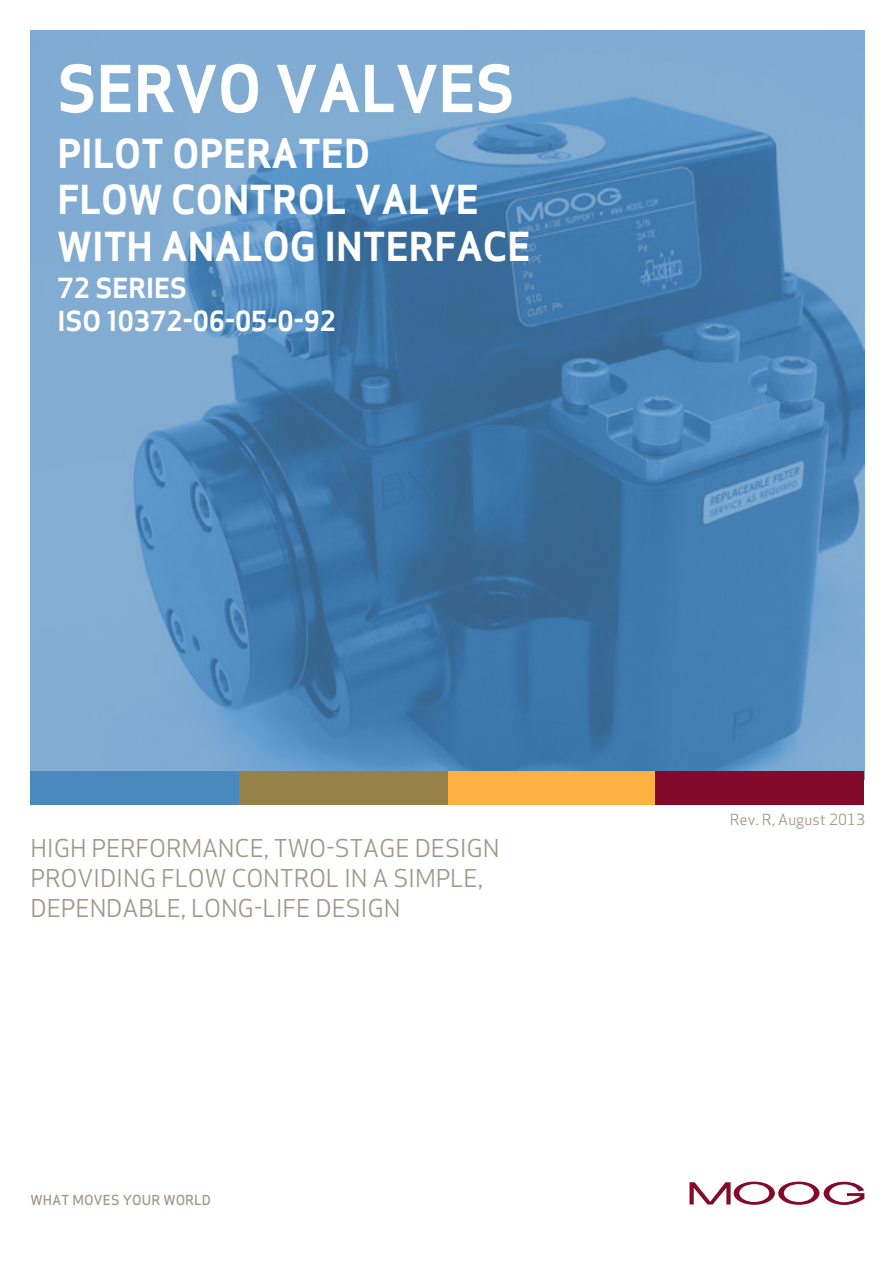
<style>
.page{position:relative;width:893px;height:1263px;background:#fff}
.page>*{position:absolute;margin:0;border:0;box-sizing:border-box;transform-origin:0 0}
.t1{font:63px "Apex Sans Bold C";color:#fff}
.t2{font:39px "Apex Sans Bold C";color:#fff}
.t3{font:27px "Apex Sans Bold C";color:#fff}
.t4{font:24px/30px "Apex Sans Book C";letter-spacing:-.01em;color:#a19689}
.t5{font:15px "Apex Sans Book T";color:#a19689}
.t6{font:13.5px "Apex Sans Medium C";color:#a19689}
</style>
<div class="page">
<img style="left:31px;top:31px;width:833px;height:741px">
<div style="left:447px;top:771px;width:209px;height:34px;background:#fbb03f"></div>
<div style="left:656px;top:771px;width:208px;height:34px;background:#830a2b"></div>
<div style="left:31px;top:771px;width:208px;height:34px;background:#4a89be"></div>
<div style="left:239px;top:772px;width:208px;height:33px;background:#968249"></div>
<svg style="left:689px;top:1181px;width:175px;height:24px"></svg>
<p class="t1" style="left:58px;top:48px;width:458px">SERVO VALVES</p>
<p class="t2" style="left:58px;top:128px;width:314px">PILOT OPERATED</p>
<p class="t2" style="left:58px;top:174px;width:423px">FLOW CONTROL VALVE</p>
<p class="t2" style="left:58px;top:221px;width:474px">WITH ANALOG INTERFACE</p>
<p class="t3" style="left:58px;top:271px;width:131px">72 SERIES</p>
<p class="t3" style="left:58px;top:304px;width:280px">ISO 10372-06-05-0-92</p>
<p class="t4" style="left:31px;top:833px;width:471px">HIGH PERFORMANCE, TWO-STAGE DESIGN<br>PROVIDING FLOW CONTROL IN A SIMPLE,<br>DEPENDABLE, LONG-LIFE DESIGN</p>
<p class="t6" style="left:31px;top:1191px;width:182px">WHAT MOVES YOUR WORLD</p>
<p class="t5" style="left:730px;top:810px;width:137px">Rev. R, August 2013</p>
</div>
